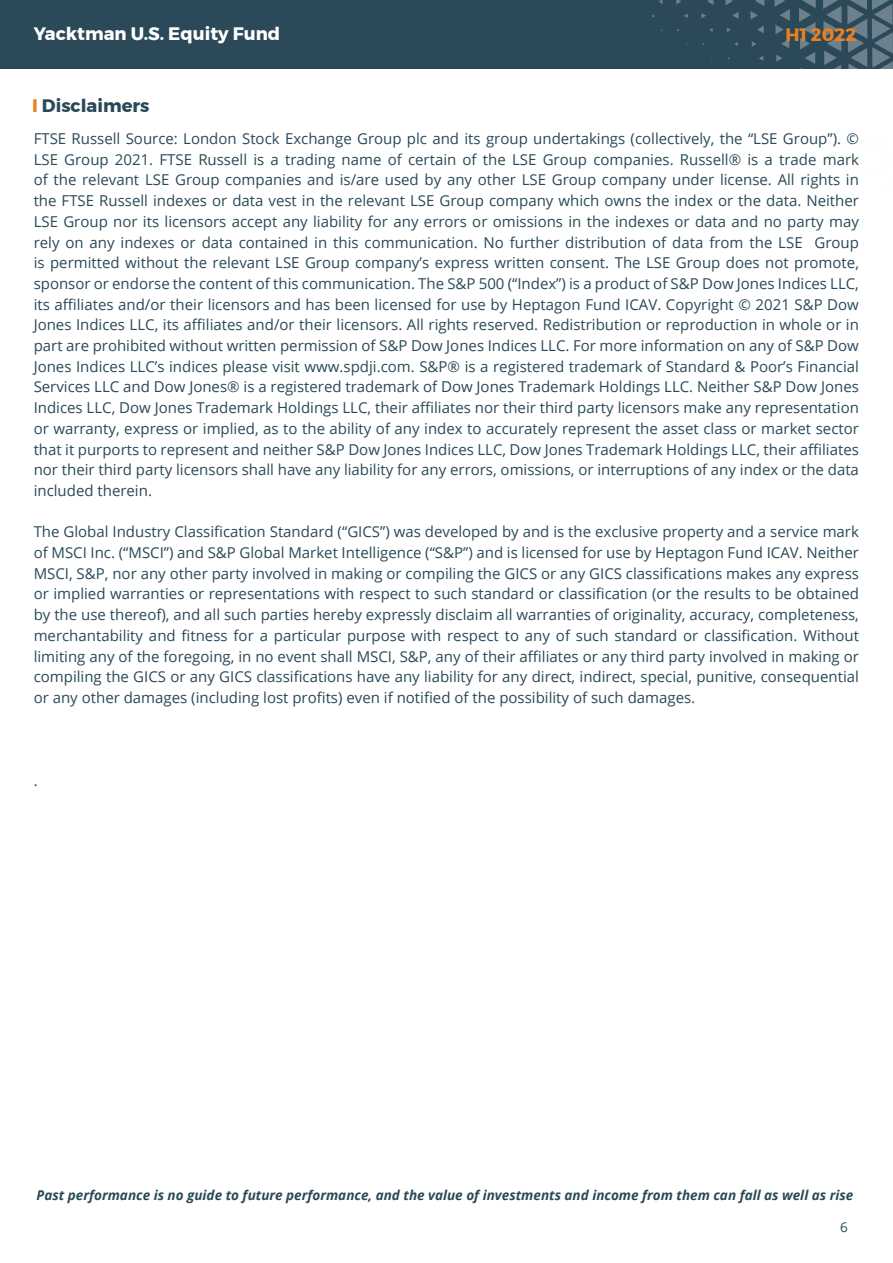
<style>
.page{position:relative;width:893px;height:1263px;background:#fff}
.page>*{position:absolute;margin:0;border:0;box-sizing:border-box;transform-origin:0 0}
.t1{font:700 18px "Montserrat";color:#fff}
.t2{font:700 18px "Montserrat";color:#2a4958}
.t3{font:700 18px "Montserrat";color:#eb8023}
.t4{font:15px/20.7px "Open Sans";color:#2a4958;text-align:justify}
.t5{font:italic 700 13.5px "Open Sans";color:#2a4958}
.t6{font:13.5px "Open Sans";color:#2a4958}
.s1{color:#eb8023}
</style>
<div class="page">
<div style="left:0;top:0;width:893px;height:69px;background:#2c4959"></div>
<svg style="left:684px;top:14px;width:4px;height:4px"></svg>
<svg style="left:701px;top:13px;width:5px;height:5px"></svg>
<svg style="left:659px;top:0;width:4px;height:4px"></svg>
<svg style="left:676px;top:0;width:5px;height:5px"></svg>
<svg style="left:707px;top:0;width:7px;height:5px"></svg>
<svg style="left:727px;top:27px;width:4px;height:5px"></svg>
<svg style="left:725px;top:0;width:8px;height:5px"></svg>
<svg style="left:732px;top:12px;width:7px;height:7px"></svg>
<svg style="left:752px;top:41px;width:4px;height:6px"></svg>
<svg style="left:759px;top:56px;width:4px;height:5px"></svg>
<svg style="left:757px;top:26px;width:7px;height:7px"></svg>
<svg style="left:776px;top:55px;width:6px;height:7px"></svg>
<svg style="left:750px;top:0;width:14px;height:19px"></svg>
<svg style="left:774px;top:0;width:16px;height:48px"></svg>
<svg style="left:799px;top:0;width:17px;height:69px"></svg>
<svg style="left:823px;top:0;width:70px;height:69px"></svg>
<p class="t1" style="left:34px;top:20px;width:248px">Yacktman U.S. Equity Fund</p>
<p class="t3" style="left:785px;top:20px;width:72px">H1 2022</p>
<p class="t2" style="left:32px;top:91px;width:119px"><span class="s1">I</span> Disclaimers</p>
<p class="t4" style="left:34px;top:128px;width:827px">FTSE Russell Source: London Stock Exchange Group plc and its group undertakings (collectively, the “LSE Group”). © LSE Group 2021. FTSE Russell is a trading name of certain of the LSE Group companies. Russell® is a trade mark of the relevant LSE Group companies and is/are used by any other LSE Group company under license. All rights in the FTSE Russell indexes or data vest in the relevant LSE Group company which owns the index or the data. Neither LSE Group nor its licensors accept any liability for any errors or omissions in the indexes or data and no party may rely on any indexes or data contained in this communication. No further distribution of data from the LSE Group is permitted without the relevant LSE Group company’s express written consent. The LSE Group does not promote, sponsor or endorse the content of this communication. The S&amp;P 500 (“Index”) is a product of S&amp;P Dow Jones Indices LLC, its affiliates and/or their licensors and has been licensed for use by Heptagon Fund ICAV. Copyright © 2021 S&amp;P Dow Jones Indices LLC, its affiliates and/or their licensors. All rights reserved. Redistribution or reproduction in whole or in part are prohibited without written permission of S&amp;P Dow Jones Indices LLC. For more information on any of S&amp;P Dow Jones Indices LLC’s indices please visit www.spdji.com. S&amp;P® is a registered trademark of Standard &amp; Poor’s Financial Services LLC and Dow Jones® is a registered trademark of Dow Jones Trademark Holdings LLC. Neither S&amp;P Dow Jones Indices LLC, Dow Jones Trademark Holdings LLC, their affiliates nor their third party licensors make any representation or warranty, express or implied, as to the ability of any index to accurately represent the asset class or market sector that it purports to represent and neither S&amp;P Dow Jones Indices LLC, Dow Jones Trademark Holdings LLC, their affiliates nor their third party licensors shall have any liability for any errors, omissions, or interruptions of any index or the data included therein.</p>
<p class="t4" style="left:34px;top:521px;width:827px">The Global Industry Classification Standard (“GICS”) was developed by and is the exclusive property and a service mark of MSCI Inc. (“MSCI”) and S&amp;P Global Market Intelligence (“S&amp;P”) and is licensed for use by Heptagon Fund ICAV. Neither MSCI, S&amp;P, nor any other party involved in making or compiling the GICS or any GICS classifications makes any express or implied warranties or representations with respect to such standard or classification (or the results to be obtained by the use thereof), and all such parties hereby expressly disclaim all warranties of originality, accuracy, completeness, merchantability and fitness for a particular purpose with respect to any of such standard or classification. Without limiting any of the foregoing, in no event shall MSCI, S&amp;P, any of their affiliates or any third party involved in making or compiling the GICS or any GICS classifications have any liability for any direct, indirect, special, punitive, consequential or any other damages (including lost profits) even if notified of the possibility of such damages.</p>
<p class="t4" style="left:34px;top:770px;width:5px">.</p>
<p class="t5" style="left:37px;top:1186px;width:818px">Past performance is no guide to future performance, and the value of investments and income from them can fall as well as rise</p>
<p class="t6" style="left:840px;top:1217px;width:9px">6</p>
</div>
